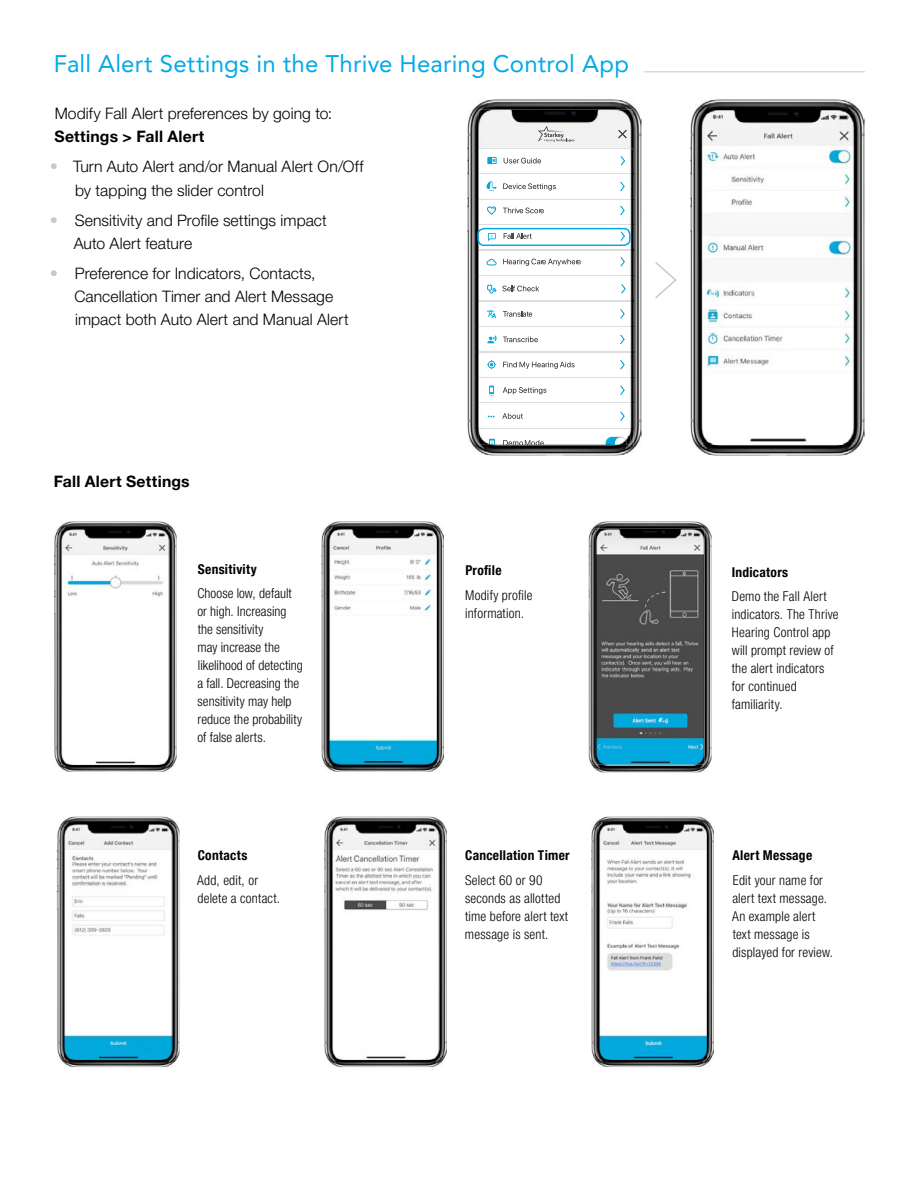
<style>
.page{position:relative;width:918px;height:1188px;background:#fff}
.page>*{position:absolute;margin:0;border:0;box-sizing:border-box;transform-origin:0 0}
.t1{font:24px "Avenir LT SLI Std Roman";letter-spacing:.005em;color:#00aae7}
.t2{font:300 15.75px/23.2px "Helvetica Neue LT Std";letter-spacing:.005em;color:#000}
.t3{font:700 15.75px "Helvetica Neue LT Std";letter-spacing:.015em;color:#000}
.t4{font:300 condensed 13.5px/18px "Helvetica Neue LT Std";letter-spacing:.01em;color:#000}
.t5{font:700 condensed 13.5px "Helvetica Neue LT Std";letter-spacing:.02em;color:#000}
.s1{font-weight:100;font-stretch:condensed;font-size:16.5px;color:#c7c9c8}
</style>
<div class="page">
<img style="left:54px;top:521px;width:123px;height:251px">
<img style="left:61px;top:529px;width:108px;height:235px">
<img style="left:57px;top:817px;width:122px;height:250px">
<img style="left:64px;top:824px;width:108px;height:235px">
<img style="left:321px;top:521px;width:123px;height:251px">
<img style="left:329px;top:529px;width:108px;height:235px">
<img style="left:324px;top:817px;width:123px;height:250px">
<img style="left:331px;top:824px;width:109px;height:235px">
<img style="left:591px;top:817px;width:123px;height:250px">
<img style="left:599px;top:824px;width:108px;height:235px">
<img style="left:589px;top:521px;width:123px;height:252px">
<img style="left:596px;top:529px;width:108px;height:236px">
<img style="left:690px;top:99px;width:175px;height:356px">
<img style="left:701px;top:109px;width:153px;height:335px">
<hr style="left:644px;top:71px;width:221px;height:1px;background:#c7c9c8">
<svg style="left:655px;top:262px;width:22px;height:36px"></svg>
<img style="left:467px;top:99px;width:175px;height:356px">
<img style="left:530px;top:110px;width:104px;height:39px">
<img style="left:479px;top:110px;width:51px;height:223px">
<img style="left:487px;top:158px;width:93px;height:234px">
<svg style="left:538px;top:126px;width:36px;height:16px"></svg>
<svg style="left:620px;top:360px;width:5px;height:9px"></svg>
<svg style="left:503px;top:362px;width:72px;height:7px"></svg>
<svg style="left:487px;top:360px;width:9px;height:9px"></svg>
<svg style="left:543px;top:259px;width:38px;height:7px"></svg>
<svg style="left:621px;top:257px;width:4px;height:9px"></svg>
<svg style="left:620px;top:386px;width:5px;height:9px"></svg>
<svg style="left:503px;top:387px;width:43px;height:7px"></svg>
<svg style="left:489px;top:386px;width:5px;height:10px"></svg>
<svg style="left:620px;top:182px;width:5px;height:9px"></svg>
<svg style="left:503px;top:183px;width:53px;height:8px"></svg>
<svg style="left:487px;top:181px;width:9px;height:10px"></svg>
<svg style="left:621px;top:156px;width:4px;height:10px"></svg>
<svg style="left:504px;top:158px;width:37px;height:6px"></svg>
<svg style="left:487px;top:157px;width:10px;height:7px"></svg>
<svg style="left:620px;top:411px;width:5px;height:10px"></svg>
<svg style="left:502px;top:413px;width:21px;height:6px"></svg>
<img style="left:479px;top:199px;width:154px;height:1px">
<img style="left:479px;top:174px;width:154px;height:1px">
<img style="left:479px;top:224px;width:154px;height:1px">
<img style="left:479px;top:250px;width:154px;height:1px">
<img style="left:479px;top:275px;width:154px;height:1px">
<img style="left:479px;top:301px;width:154px;height:1px">
<img style="left:479px;top:326px;width:154px;height:1px">
<img style="left:479px;top:352px;width:154px;height:1px">
<img style="left:479px;top:377px;width:154px;height:1px">
<img style="left:479px;top:403px;width:154px;height:1px">
<svg style="left:503px;top:440px;width:41px;height:5px"></svg>
<svg style="left:605px;top:436px;width:6px;height:9px"></svg>
<img style="left:488px;top:207px;width:55px;height:135px">
<img style="left:627px;top:436px;width:3px;height:9px">
<img style="left:611px;top:436px;width:16px;height:9px">
<svg style="left:489px;top:439px;width:6px;height:6px"></svg>
<svg style="left:487px;top:310px;width:9px;height:8px"></svg>
<svg style="left:503px;top:311px;width:29px;height:6px"></svg>
<svg style="left:620px;top:309px;width:5px;height:10px"></svg>
<svg style="left:620px;top:206px;width:5px;height:9px"></svg>
<svg style="left:503px;top:208px;width:41px;height:5px"></svg>
<svg style="left:487px;top:206px;width:9px;height:9px"></svg>
<svg style="left:503px;top:337px;width:35px;height:5px"></svg>
<svg style="left:620px;top:335px;width:5px;height:9px"></svg>
<svg style="left:487px;top:335px;width:10px;height:8px"></svg>
<img style="left:479px;top:428px;width:154px;height:1px">
<svg style="left:504px;top:233px;width:28px;height:6px"></svg>
<svg style="left:488px;top:233px;width:8px;height:8px"></svg>
<svg style="left:621px;top:231px;width:4px;height:10px"></svg>
<svg style="left:618px;top:130px;width:9px;height:8px"></svg>
<svg style="left:502px;top:286px;width:37px;height:5px"></svg>
<svg style="left:621px;top:284px;width:5px;height:10px"></svg>
<svg style="left:487px;top:285px;width:9px;height:8px"></svg>
<div style="left:477px;top:228px;width:154px;height:18px;border:2px solid #00aae7;border-radius:6px"></div>
<h1 class="t1" style="left:54px;top:50px;width:577px">Fall Alert Settings in the Thrive Hearing Control App</h1>
<p class="t2" style="left:55px;top:102px;width:279px">Modify Fall Alert preferences by going to:</p>
<p class="t3" style="left:55px;top:127px;width:151px">Settings &gt; Fall Alert</p>
<p class="t2" style="left:75px;top:155px;width:290px;text-indent:-25px"><span class="s1">•</span> Turn Auto Alert and/or Manual Alert On/Off by tapping the slider control</p>
<p class="t2" style="left:74px;top:208px;width:255px;text-indent:-24px"><span class="s1">•</span> Sensitivity and Profile settings impact<br>Auto Alert feature</p>
<p class="t2" style="left:74px;top:261px;width:276px;text-indent:-24px"><span class="s1">•</span> Preference for Indicators, Contacts,<br>Cancellation Timer and Alert Message impact both Auto Alert and Manual Alert</p>
<p class="t3" style="left:54px;top:471px;width:137px">Fall Alert Settings</p>
<p class="t5" style="left:198px;top:561px;width:60px">Sensitivity</p>
<p class="t4" style="left:197px;top:584px;width:107px">Choose low, default or high. Increasing the sensitivity<br>may increase the likelihood of detecting a fall. Decreasing the sensitivity may help reduce the probability of false alerts.</p>
<p class="t5" style="left:198px;top:847px;width:51px">Contacts</p>
<p class="t4" style="left:197px;top:871px;width:84px">Add, edit, or delete a contact.</p>
<p class="t5" style="left:465px;top:562px;width:38px">Profile</p>
<p class="t4" style="left:465px;top:586px;width:69px">Modify profile information.</p>
<p class="t5" style="left:465px;top:847px;width:106px">Cancellation Timer</p>
<p class="t4" style="left:465px;top:871px;width:105px">Select 60 or 90 seconds as allotted time before alert text message is sent.</p>
<p class="t5" style="left:732px;top:564px;width:58px">Indicators</p>
<p class="t4" style="left:732px;top:588px;width:108px">Demo the Fall Alert indicators. The Thrive<br>Hearing Control app will prompt review of the alert indicators for continued familiarity.</p>
<p class="t5" style="left:732px;top:847px;width:81px">Alert Message</p>
<p class="t4" style="left:732px;top:871px;width:103px">Edit your name for alert text message.<br>An example alert text message is displayed for review.</p>
</div>
